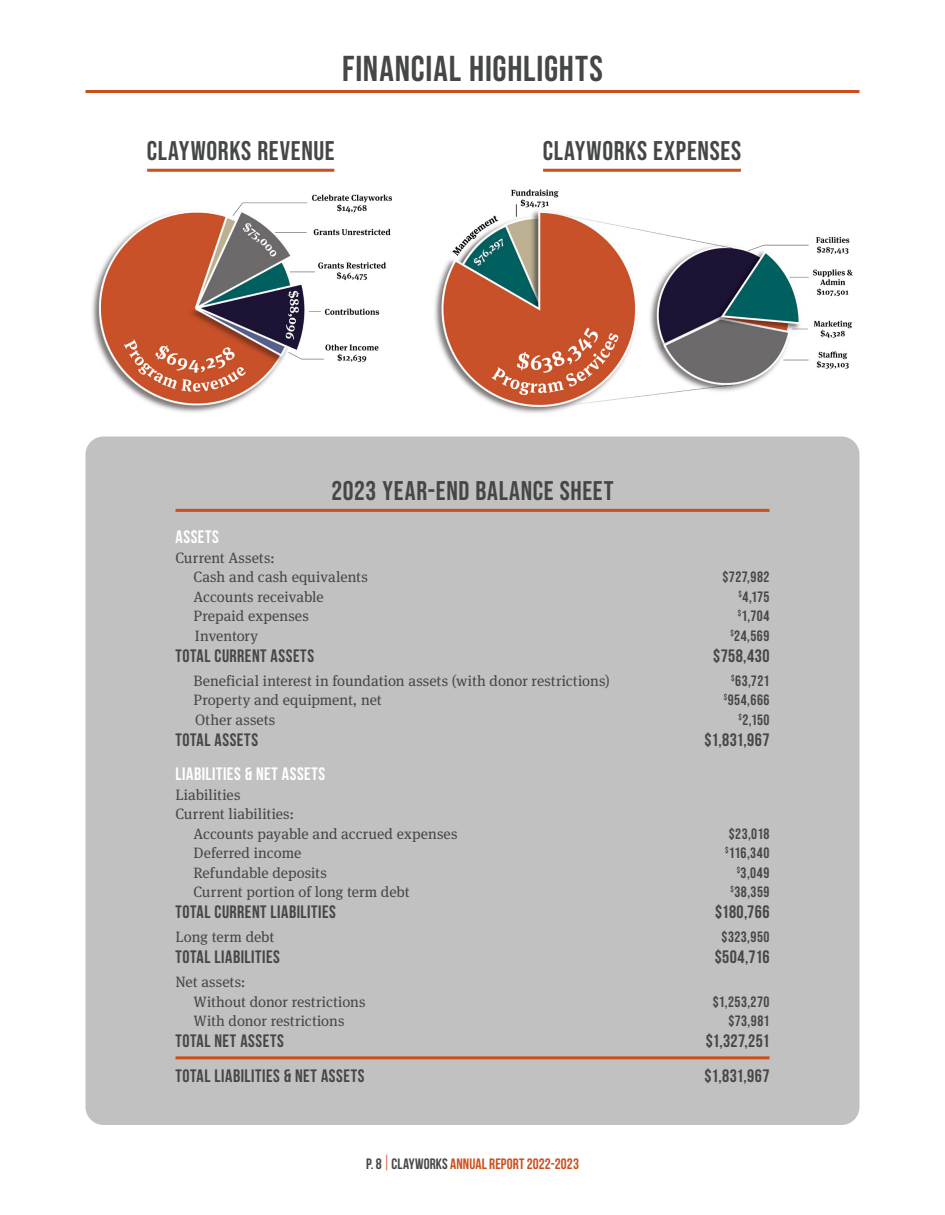
<style>
.page{position:relative;width:945px;height:1215px;background:#fff}
.page>*{position:absolute;margin:0;border:0;box-sizing:border-box;transform-origin:0 0}
.t1{font:36px "Bebas Neue";letter-spacing:.02em;color:#454747}
.t2{font:27px "Bebas Neue";letter-spacing:.025em;color:#454747}
.t3{font:700 18px "Bebas Neue";letter-spacing:.03em;color:#454747}
.t4{font:700 18px "Bebas Neue";letter-spacing:.03em;color:#fff}
.t5{font:15px/19.5px "Meta Serif Pro";color:#454747}
.t6{font:15px "Bebas Neue";letter-spacing:.03em;color:#454747}
.t7{font:700 15px "Bebas Neue";letter-spacing:.01em;color:#c9501d}
.s1{color:#454747}
.s2{font-weight:400;font-size:21px}
</style>
<div class="page">
<hr style="left:86px;top:90px;width:774px;height:3px;background:#c9501d">
<hr style="left:147px;top:169px;width:187px;height:3px;background:#c9501d">
<hr style="left:543px;top:169px;width:198px;height:3px;background:#c9501d">
<img style="left:92px;top:194px;width:300px;height:219px">
<img style="left:434px;top:189px;width:419px;height:224px">
<div style="left:86px;top:436px;width:774px;height:689px;background:#c1c1c1;border-radius:18px"></div>
<hr style="left:176px;top:509px;width:594px;height:3px;background:#c9501d">
<hr style="left:176px;top:1056px;width:594px;height:3px;background:#c9501d">
<h1 class="t1" style="left:342px;top:48px;width:262px">FINANCIAL HIGHLIGHTS</h1>
<h2 class="t2" style="left:147px;top:135px;width:189px">CLAYWORKS REVENUE</h2>
<h2 class="t2" style="left:543px;top:135px;width:200px">CLAYWORKS EXPENSES</h2>
<h2 class="t2" style="left:331px;top:475px;width:284px">2023 YEAR-END BALANCE SHEET</h2>
<p class="t4" style="left:176px;top:527px;width:45px">ASSETS</p>
<p class="t5" style="left:194px;top:547px;width:176px;text-indent:-18px">Current Assets:<br>Cash and cash equivalents</p>
<p class="t6" style="left:723px;top:569px;width:48px">$727,982</p>
<p class="t5" style="left:194px;top:586px;width:132px">Accounts receivable</p>
<p class="t6" style="left:738px;top:588px;width:33px"><sup>$</sup>4,175</p>
<p class="t5" style="left:193px;top:606px;width:117px">Prepaid expenses</p>
<p class="t6" style="left:738px;top:608px;width:33px"><sup>$</sup>1,704</p>
<p class="t5" style="left:195px;top:625px;width:65px">Inventory</p>
<p class="t6" style="left:730px;top:627px;width:41px"><sup>$</sup>24,569</p>
<p class="t3" style="left:176px;top:646px;width:140px">TOTAL CURRENT ASSETS</p>
<p class="t3" style="left:713px;top:646px;width:58px">$758,430</p>
<p class="t5" style="left:194px;top:670px;width:418px">Beneficial interest in foundation assets (with donor restrictions)</p>
<p class="t6" style="left:731px;top:672px;width:40px"><sup>$</sup>63,721</p>
<p class="t5" style="left:193px;top:690px;width:190px">Property and equipment, net</p>
<p class="t6" style="left:724px;top:692px;width:47px"><sup>$</sup>954,666</p>
<p class="t5" style="left:195px;top:709px;width:82px">Other assets</p>
<p class="t6" style="left:739px;top:711px;width:32px"><sup>$</sup>2,150</p>
<p class="t3" style="left:176px;top:730px;width:84px">TOTAL ASSETS</p>
<p class="t3" style="left:705px;top:730px;width:66px">$1,831,967</p>
<p class="t4" style="left:176px;top:764px;width:151px">LIABILITIES &amp; NET ASSETS</p>
<p class="t5" style="left:176px;top:784px;width:66px">Liabilities</p>
<p class="t5" style="left:176px;top:804px;width:120px">Current liabilities:</p>
<p class="t5" style="left:194px;top:823px;width:266px">Accounts payable and accrued expenses</p>
<p class="t6" style="left:729px;top:825px;width:42px">$23,018</p>
<p class="t5" style="left:194px;top:843px;width:109px">Deferred income</p>
<p class="t6" style="left:725px;top:845px;width:46px"><sup>$</sup>116,340</p>
<p class="t5" style="left:193px;top:862px;width:135px">Refundable deposits</p>
<p class="t6" style="left:737px;top:864px;width:34px"><sup>$</sup>3,049</p>
<p class="t5" style="left:194px;top:882px;width:218px">Current portion of long term debt</p>
<p class="t6" style="left:731px;top:884px;width:40px"><sup>$</sup>38,359</p>
<p class="t3" style="left:176px;top:902px;width:162px">TOTAL CURRENT LIABILITIES</p>
<p class="t3" style="left:715px;top:902px;width:56px">$180,766</p>
<p class="t5" style="left:176px;top:927px;width:100px">Long term debt</p>
<p class="t6" style="left:722px;top:929px;width:49px">$323,950</p>
<p class="t3" style="left:176px;top:947px;width:106px">TOTAL LIABILITIES</p>
<p class="t3" style="left:715px;top:947px;width:56px">$504,716</p>
<p class="t5" style="left:194px;top:972px;width:174px;text-indent:-18px">Net assets:<br>Without donor restrictions</p>
<p class="t6" style="left:713px;top:993px;width:58px">$1,253,270</p>
<p class="t5" style="left:194px;top:1011px;width:153px">With donor restrictions</p>
<p class="t6" style="left:728px;top:1013px;width:43px">$73,981</p>
<p class="t3" style="left:176px;top:1031px;width:110px">TOTAL NET ASSETS</p>
<p class="t3" style="left:706px;top:1031px;width:65px">$1,327,251</p>
<p class="t3" style="left:175px;top:1066px;width:190px">TOTAL LIABILITIES &amp; NET ASSETS</p>
<p class="t3" style="left:705px;top:1066px;width:66px">$1,831,967</p>
<p class="t7" style="left:366px;top:1155px;width:214px"><span class="s1">P. 8</span> <span class="s2">|</span> <span class="s1">CLAYWORKS</span> ANNUAL REPORT 2022-2023</p>
</div>
